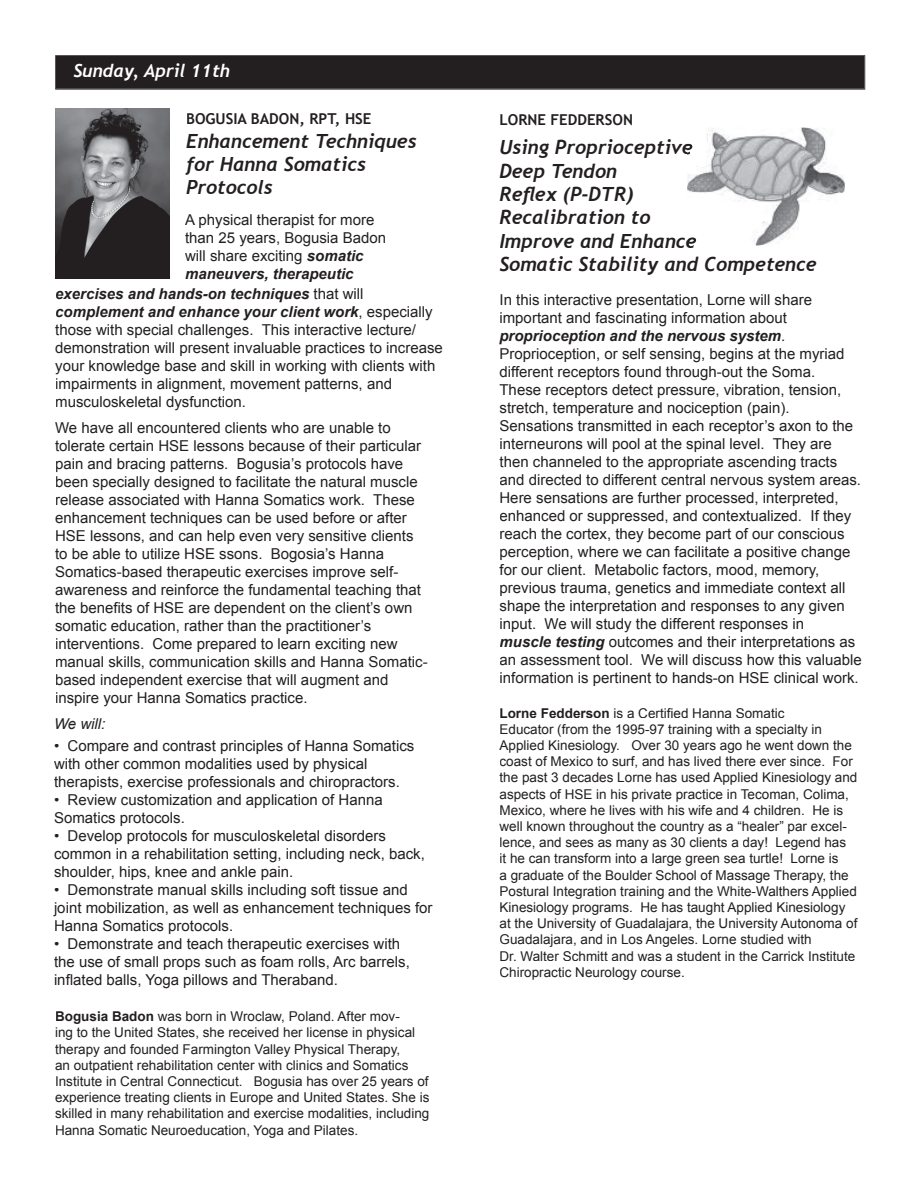
<style>
.page{position:relative;width:918px;height:1188px;background:#fff}
.page>*{position:absolute;margin:0;border:0;box-sizing:border-box;transform-origin:0 0}
.t1{font:italic 700 19.5px/23.4px "Trebuchet";color:#231f20}
.t2{font:italic 700 18px "Trebuchet";color:#fff}
.t3{font:15px/18px "Arial";color:#231f20}
.t4{font:700 15px "Trebuchet MS";color:#231f20}
.t5{font:italic 15px "Arial";color:#231f20}
.t6{font:13.5px/16.2px "Arial";color:#231f20}
.s1{font-weight:700;font-style:italic}
.s2{font-weight:700}
</style>
<div class="page">
<svg style="left:55px;top:55px;width:810px;height:35px;background:#282425"></svg>
<img style="left:55px;top:108px;width:114px;height:171px">
<img style="left:687px;top:128px;width:158px;height:117px">
<img style="left:687px;top:139px;width:6px;height:19px">
<svg style="left:687px;top:234px;width:9px;height:11px"></svg>
<p class="t2" style="left:74px;top:60px;width:158px">Sunday, April 11th</p>
<p class="t4" style="left:186px;top:110px;width:187px">BOGUSIA BADON, RPT, HSE</p>
<h1 class="t1" style="left:186px;top:129px;width:232px">Enhancement Techniques for Hanna Somatics<br>Protocols</h1>
<p class="t3" style="left:185px;top:211px;width:202px">A physical therapist for more than 25 years, Bogusia Badon will share exciting <span class="s1">somatic maneuvers, therapeutic</span></p>
<p class="t4" style="left:500px;top:110px;width:135px">LORNE FEDDERSON</p>
<h1 class="t1" style="left:500px;top:136px;width:319px">Using Proprioceptive<br>Deep Tendon<br>Reflex (P-DTR)<br>Recalibration to<br>Improve and Enhance<br>Somatic Stability and Competence</h1>
<p class="t3" style="left:55px;top:285px;width:389px"><span class="s1">exercises and hands-on techniques</span> that will <span class="s1">complement and enhance your client work</span>, especially those with special challenges. This interactive lecture/ demonstration will present invaluable practices to increase your knowledge base and skill in working with clients with impairments in alignment, movement patterns, and musculoskeletal dysfunction.</p>
<p class="t3" style="left:500px;top:291px;width:364px">In this interactive presentation, Lorne will share important and fascinating information about <span class="s1">proprioception and the nervous system</span>.<br>Proprioception, or self sensing, begins at the myriad different receptors found through-out the Soma.<br>These receptors detect pressure, vibration, tension, stretch, temperature and nociception (pain).<br>Sensations transmitted in each receptor’s axon to the interneurons will pool at the spinal level. They are then channeled to the appropriate ascending tracts and directed to different central nervous system areas.<br>Here sensations are further processed, interpreted, enhanced or suppressed, and contextualized. If they reach the cortex, they become part of our conscious perception, where we can facilitate a positive change for our client. Metabolic factors, mood, memory, previous trauma, genetics and immediate context all shape the interpretation and responses to any given input. We will study the different responses in<br><span class="s1">muscle testing</span> outcomes and their interpretations as an assessment tool. We will discuss how this valuable information is pertinent to hands-on HSE clinical work.</p>
<p class="t6" style="left:500px;top:705px;width:359px"><span class="s2">Lorne Fedderson</span> is a Certified Hanna Somatic<br>Educator (from the 1995-97 training with a specialty in Applied Kinesiology. Over 30 years ago he went down the coast of Mexico to surf, and has lived there ever since. For the past 3 decades Lorne has used Applied Kinesiology and aspects of HSE in his private practice in Tecoman, Colima, Mexico, where he lives with his wife and 4 children. He is well known throughout the country as a “healer” par excel&shy;lence, and sees as many as 30 clients a day! Legend has<br>it he can transform into a large green sea turtle! Lorne is<br>a graduate of the Boulder School of Massage Therapy, the Postural Integration training and the White-Walthers Applied Kinesiology programs. He has taught Applied Kinesiology at the University of Guadalajara, the University Autonoma of Guadalajara, and in Los Angeles. Lorne studied with<br>Dr. Walter Schmitt and was a student in the Carrick Institute Chiropractic Neurology course.</p>
<p class="t6" style="left:55px;top:1009px;width:376px"><span class="s2">Bogusia Badon</span> was born in Wroclaw, Poland. After mov-<br>ing to the United States, she received her license in physical therapy and founded Farmington Valley Physical Therapy,<br>an outpatient rehabilitation center with clinics and Somatics Institute in Central Connecticut. Bogusia has over 25 years of experience treating clients in Europe and United States. She is skilled in many rehabilitation and exercise modalities, including Hanna Somatic Neuroeducation, Yoga and Pilates.</p>
<p class="t3" style="left:55px;top:419px;width:374px">We have all encountered clients who are unable to tolerate certain HSE lessons because of their particular pain and bracing patterns. Bogusia’s protocols have been specially designed to facilitate the natural muscle release associated with Hanna Somatics work. These enhancement techniques can be used before or after HSE lessons, and can help even very sensitive clients to be able to utilize HSE ssons. Bogosia’s Hanna Somatics-based therapeutic exercises improve self&shy;awareness and reinforce the fundamental teaching that the benefits of HSE are dependent on the client’s own somatic education, rather than the practitioner’s interventions. Come prepared to learn exciting new manual skills, communication skills and Hanna Somatic&shy;based independent exercise that will augment and inspire your Hanna Somatics practice.</p>
<p class="t5" style="left:54px;top:714px;width:53px">We will:</p>
<p class="t3" style="left:54px;top:737px;width:362px">• Compare and contrast principles of Hanna Somatics with other common modalities used by physical therapists, exercise professionals and chiropractors.</p>
<p class="t3" style="left:54px;top:791px;width:330px">• Review customization and application of Hanna<br>Somatics protocols.</p>
<p class="t3" style="left:54px;top:827px;width:372px">• Develop protocols for musculoskeletal disorders common in a rehabilitation setting, including neck, back, shoulder, hips, knee and ankle pain.</p>
<p class="t3" style="left:54px;top:881px;width:380px">• Demonstrate manual skills including soft tissue and joint mobilization, as well as enhancement techniques for<br>Hanna Somatics protocols.</p>
<p class="t3" style="left:54px;top:935px;width:357px">• Demonstrate and teach therapeutic exercises with the use of small props such as foam rolls, Arc barrels, inflated balls, Yoga pillows and Theraband.</p>
</div>
